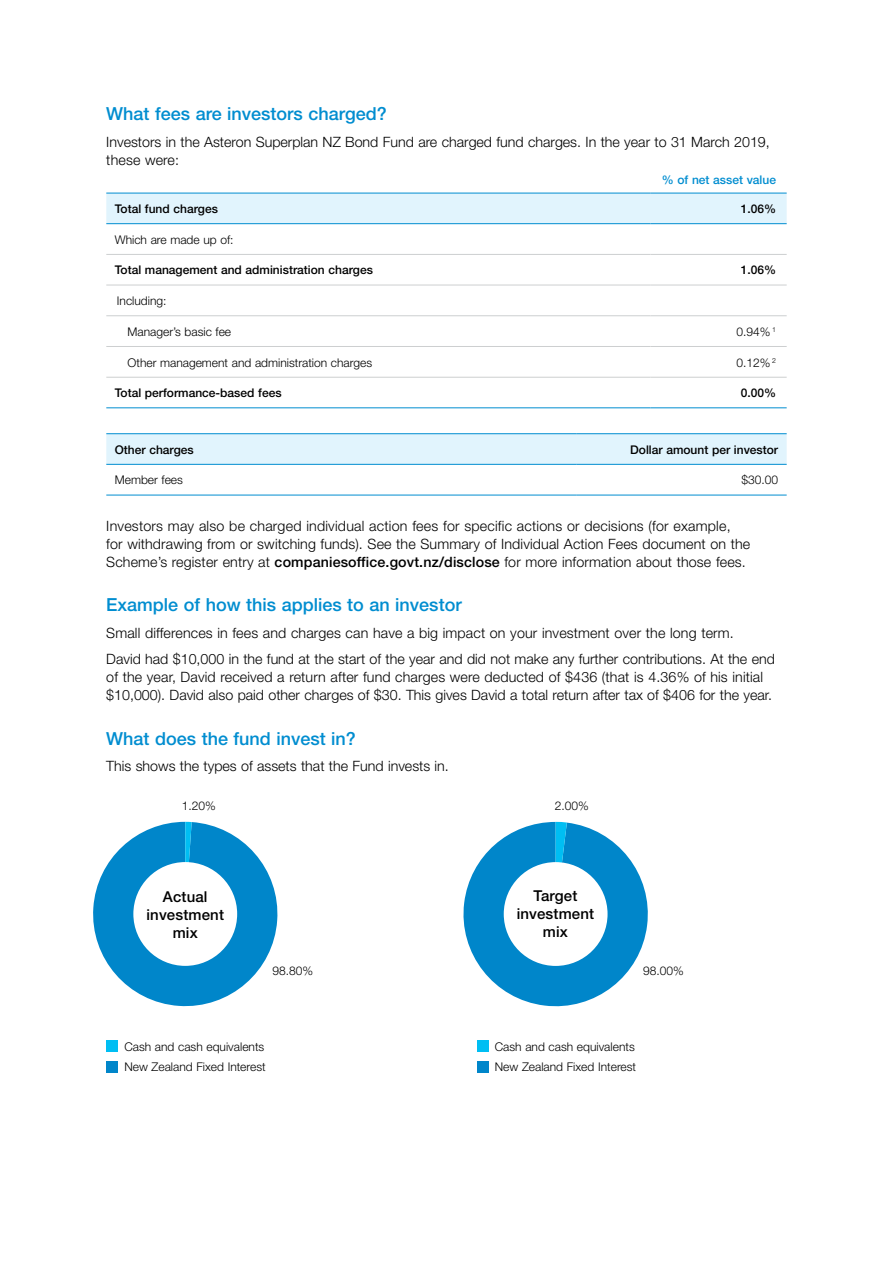
<style>
.page{position:relative;width:893px;height:1263px;background:#fff}
.page>*{position:absolute;margin:0;border:0;box-sizing:border-box;transform-origin:0 0}
.t1{font:500 18px "Helvetica Neue";color:#008dd0}
.t2{font:500 15px/18px "Helvetica Neue";letter-spacing:.01em;color:#000;text-align:center}
.t3{font:300 14.25px/18px "Helvetica Neue";letter-spacing:.01em;color:#000}
.t4{font:300 12px/20.2px "Helvetica Neue";color:#000}
.t5{font:500 12px "Helvetica Neue";color:#000}
.t6{font:500 12px "Helvetica Neue";color:#008dd0}
.s1{font-weight:500}
</style>
<div class="page">
<svg style="left:93px;top:822px;width:185px;height:185px"></svg>
<div style="left:106px;top:194px;width:681px;height:29px;background:#e1f4fd"></div>
<hr style="left:106px;top:254px;width:545px;height:1px;background:#cdcfd0">
<hr style="left:651px;top:254px;width:136px;height:1px;background:#cdcfd0">
<hr style="left:106px;top:285px;width:545px;height:1px;background:#cdcfd0">
<hr style="left:106px;top:315px;width:545px;height:1px;background:#cdcfd0">
<hr style="left:651px;top:285px;width:136px;height:1px;background:#cdcfd0">
<hr style="left:651px;top:315px;width:136px;height:1px;background:#cdcfd0">
<hr style="left:106px;top:346px;width:545px;height:1px;background:#cdcfd0">
<hr style="left:651px;top:346px;width:136px;height:1px;background:#cdcfd0">
<hr style="left:106px;top:193px;width:545px;height:1px;background:#008dd0">
<hr style="left:651px;top:193px;width:136px;height:1px;background:#008dd0">
<hr style="left:106px;top:223px;width:545px;height:1px;background:#008dd0">
<hr style="left:651px;top:223px;width:136px;height:1px;background:#008dd0">
<hr style="left:106px;top:377px;width:545px;height:1px;background:#cdcfd0">
<hr style="left:651px;top:377px;width:136px;height:1px;background:#cdcfd0">
<hr style="left:106px;top:407px;width:545px;height:1px;background:#008dd0">
<hr style="left:651px;top:407px;width:136px;height:1px;background:#008dd0">
<div style="left:106px;top:434px;width:681px;height:30px;background:#e1f4fd"></div>
<hr style="left:106px;top:433px;width:470px;height:1px;background:#008dd0">
<hr style="left:576px;top:433px;width:211px;height:1px;background:#008dd0">
<hr style="left:106px;top:464px;width:470px;height:1px;background:#008dd0">
<hr style="left:576px;top:464px;width:211px;height:1px;background:#008dd0">
<hr style="left:106px;top:495px;width:470px;height:1px;background:#008dd0">
<hr style="left:576px;top:495px;width:211px;height:1px;background:#008dd0">
<div style="left:106px;top:1040px;width:12px;height:12px;background:#00bef3"></div>
<div style="left:106px;top:1060px;width:12px;height:12px;background:#0086ca"></div>
<div style="left:133px;top:862px;width:104px;height:104px;background:#fff;border-radius:50%"></div>
<div style="left:477px;top:1040px;width:12px;height:12px;background:#00bef3"></div>
<div style="left:477px;top:1060px;width:12px;height:12px;background:#0086ca"></div>
<svg style="left:463px;top:822px;width:185px;height:185px"></svg>
<div style="left:504px;top:862px;width:104px;height:104px;background:#fff;border-radius:50%"></div>
<p class="t1" style="left:106px;top:103px;width:282px">What fees are investors charged?</p>
<p class="t3" style="left:106px;top:132px;width:665px">Investors in the Asteron Superplan NZ Bond Fund are charged fund charges. In the year to 31 March 2019, these were:</p>
<p class="t6" style="left:662px;top:173px;width:116px">% of net asset value</p>
<p class="t5" style="left:115px;top:202px;width:105px">Total fund charges</p>
<p class="t5" style="left:741px;top:202px;width:37px">1.06%</p>
<p class="t4" style="left:115px;top:229px;width:120px">Which are made up of:</p>
<p class="t5" style="left:115px;top:263px;width:260px">Total management and administration charges</p>
<p class="t5" style="left:741px;top:263px;width:37px">1.06%</p>
<p class="t4" style="left:117px;top:290px;width:51px">Including:</p>
<p class="t4" style="left:128px;top:321px;width:105px">Manager’s basic fee</p>
<p class="t4" style="left:736px;top:321px;width:41px">0.94% <sup>1</sup></p>
<p class="t4" style="left:128px;top:352px;width:246px">Other management and administration charges</p>
<p class="t4" style="left:736px;top:352px;width:41px">0.12% <sup>2</sup></p>
<p class="t5" style="left:115px;top:386px;width:168px">Total performance-based fees</p>
<p class="t5" style="left:741px;top:386px;width:37px">0.00%</p>
<p class="t5" style="left:115px;top:442px;width:81px">Other charges</p>
<p class="t5" style="left:630px;top:442px;width:149px">Dollar amount per investor</p>
<p class="t4" style="left:115px;top:470px;width:70px">Member fees</p>
<p class="t4" style="left:741px;top:470px;width:38px">$30.00</p>
<p class="t3" style="left:106px;top:516px;width:645px">Investors may also be charged individual action fees for specific actions or decisions (for example, for withdrawing from or switching funds). See the Summary of Individual Action Fees document on the<br>Scheme’s register entry at <span class="s1">companiesoffice.govt.nz/disclose</span> for more information about those fees.</p>
<p class="t1" style="left:106px;top:594px;width:357px">Example of how this applies to an investor</p>
<p class="t3" style="left:106px;top:619px;width:670px;line-height:26.5px">Small differences in fees and charges can have a big impact on your investment over the long term.<br>David had $10,000 in the fund at the start of the year and did not make any further contributions. At the end</p>
<p class="t3" style="left:106px;top:668px;width:667px">of the year, David received a return after fund charges were deducted of $436 (that is 4.36% of his initial $10,000). David also paid other charges of $30. This gives David a total return after tax of $406 for the year.</p>
<p class="t1" style="left:106px;top:727px;width:251px">What does the fund invest in?</p>
<p class="t3" style="left:106px;top:757px;width:344px">This shows the types of assets that the Fund invests in.</p>
<p class="t4" style="left:182px;top:796px;width:36px">1.20%</p>
<p class="t4" style="left:555px;top:796px;width:36px">2.00%</p>
<p class="t2" style="left:147px;top:887px;width:79px">Actual investment mix</p>
<p class="t2" style="left:517px;top:887px;width:79px">Target investment mix</p>
<p class="t4" style="left:273px;top:961px;width:42px">98.80%</p>
<p class="t4" style="left:643px;top:961px;width:42px">98.00%</p>
<p class="t4" style="left:124px;top:1036px;width:143px">Cash and cash equivalents<br>New Zealand Fixed Interest</p>
<p class="t4" style="left:495px;top:1036px;width:143px">Cash and cash equivalents<br>New Zealand Fixed Interest</p>
</div>
